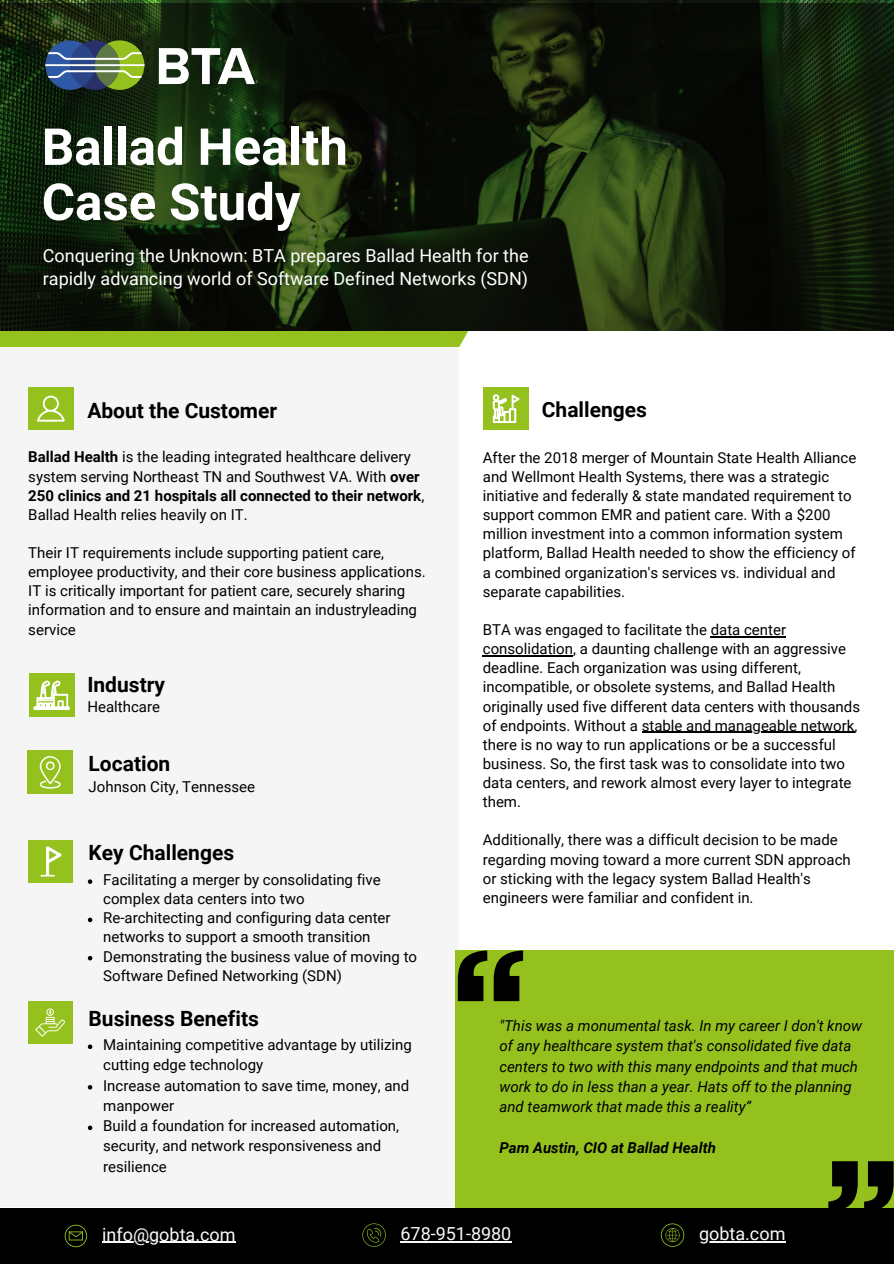
<style>
.page{position:relative;width:894px;height:1264px;background:#fff}
.page>*{position:absolute;margin:0;border:0;box-sizing:border-box;transform-origin:0 0}
.t1{font:700 51px/55.2px "Roboto";color:#fff}
.t2{font:700 21px "Roboto";color:#000}
.t3{font:18px/22.5px "Roboto";color:#fff}
.t4{font:18px "Roboto";color:#fafafa}
.t5{font:15px/19px "Roboto";color:#000}
.t6{font:italic 15px/20.2px "Roboto";color:#000}
.t7{font:italic 700 15px "Roboto";color:#000}
.s1{font-weight:700}
</style>
<div class="page">
<div style="left:0;top:347px;width:458px;height:859px;background:#f5f5f5"></div>
<div style="left:0;top:331px;width:468px;height:16px;background:#95c11f"></div>
<svg style="left:0;top:3px;width:893px;height:328px;background:#131f0b"></svg>
<div style="left:95px;top:40px;width:49px;height:50px;background:#95c11f;border-radius:50%"></div>
<div style="left:45px;top:40px;width:50px;height:50px;background:#2d59a6;border-radius:50%"></div>
<div style="left:70px;top:40px;width:50px;height:50px;background:#273069;border-radius:50%"></div>
<svg style="left:70px;top:44px;width:25px;height:42px"></svg>
<svg style="left:95px;top:44px;width:25px;height:42px"></svg>
<svg style="left:45px;top:52px;width:99px;height:26px"></svg>
<svg style="left:159px;top:48px;width:96px;height:36px"></svg>
<div style="left:456px;top:950px;width:437px;height:257px;background:#95c11f"></div>
<svg style="left:828px;top:1161px;width:65px;height:46px"></svg>
<svg style="left:457px;top:950px;width:66px;height:51px"></svg>
<div style="left:28px;top:387px;width:46px;height:43px;background:#95c11f"></div>
<svg style="left:37px;top:395px;width:28px;height:26px"></svg>
<div style="left:483px;top:387px;width:45px;height:43px;background:#95c11f"></div>
<svg style="left:493px;top:394px;width:26px;height:29px"></svg>
<div style="left:29px;top:673px;width:45px;height:43px;background:#95c11f"></div>
<svg style="left:34px;top:680px;width:35px;height:29px"></svg>
<div style="left:28px;top:750px;width:45px;height:43px;background:#95c11f"></div>
<svg style="left:40px;top:756px;width:21px;height:32px"></svg>
<div style="left:29px;top:840px;width:44px;height:42px;background:#95c11f"></div>
<svg style="left:41px;top:846px;width:20px;height:30px"></svg>
<div style="left:28px;top:1001px;width:44px;height:42px;background:#95c11f"></div>
<svg style="left:35px;top:1008px;width:30px;height:28px"></svg>
<hr style="left:710px;top:636px;width:75px;height:1px;background:#000">
<hr style="left:482px;top:655px;width:91px;height:1px;background:#000">
<hr style="left:641px;top:731px;width:213px;height:2px;background:#000">
<svg style="left:88px;top:879px;width:4px;height:4px"></svg>
<svg style="left:88px;top:917px;width:4px;height:5px"></svg>
<svg style="left:88px;top:956px;width:4px;height:4px"></svg>
<svg style="left:88px;top:1044px;width:4px;height:5px"></svg>
<svg style="left:88px;top:1085px;width:4px;height:4px"></svg>
<svg style="left:88px;top:1125px;width:4px;height:5px"></svg>
<div style="left:0;top:1207px;width:893px;height:56px;background:#000"></div>
<svg style="left:660px;top:1223px;width:24px;height:23px"></svg>
<svg style="left:362px;top:1223px;width:23px;height:23px"></svg>
<svg style="left:65px;top:1224px;width:22px;height:23px"></svg>
<hr style="left:699px;top:1241px;width:86px;height:1px;background:#fafafa">
<hr style="left:400px;top:1241px;width:111px;height:1px;background:#fafafa">
<hr style="left:102px;top:1241px;width:133px;height:1px;background:#fafafa">
<p class="t1" style="left:42px;top:120px;width:307px">Ballad Health<br>Case Study</p>
<p class="t3" style="left:43px;top:245px;width:487px">Conquering the Unknown: BTA prepares Ballad Health for the rapidly advancing world of Software Defined Networks (SDN)</p>
<p class="t2" style="left:87px;top:398px;width:191px">About the Customer</p>
<p class="t2" style="left:541px;top:397px;width:107px">Challenges</p>
<h3 class="t5" style="left:28px;top:448px;width:397px"><span class="s1">Ballad Health</span> is the leading integrated healthcare delivery system serving Northeast TN and Southwest VA. With <span class="s1">over 250 clinics and 21 hospitals all connected to their network</span>, Ballad Health relies heavily on IT.</h3>
<p class="t5" style="left:28px;top:543px;width:399px">Their IT requirements include supporting patient care, employee productivity, and their core business applications.<br>IT is critically important for patient care, securely sharing information and to ensure and maintain an industry-leading service</p>
<p class="t2" style="left:87px;top:672px;width:79px">Industry</p>
<p class="t5" style="left:87px;top:697px;width:74px">Healthcare</p>
<p class="t2" style="left:89px;top:752px;width:83px">Location</p>
<p class="t5" style="left:89px;top:777px;width:168px">Johnson City, Tennessee</p>
<p class="t2" style="left:89px;top:840px;width:147px">Key Challenges</p>
<p class="t5" style="left:103px;top:870px;width:279px">Facilitating a merger by consolidating five complex data centers into two</p>
<p class="t5" style="left:103px;top:908px;width:289px">Re-architecting and configuring data center networks to support a smooth transition</p>
<h2 class="t5" style="left:103px;top:946px;width:315px">Demonstrating the business value of moving to<br>Software Defined Networking (SDN)</h2>
<h2 class="t2" style="left:89px;top:1006px;width:172px">Business Benefits</h2>
<p class="t5" style="left:103px;top:1034px;width:310px;line-height:20.2px">Maintaining competitive advantage by utilizing cutting edge technology</p>
<p class="t5" style="left:103px;top:1075px;width:307px;line-height:20.2px">Increase automation to save time, money, and manpower</p>
<p class="t5" style="left:103px;top:1115px;width:297px;line-height:20.2px">Build a foundation for increased automation, security, and network responsiveness and resilience</p>
<p class="t5" style="left:482px;top:448px;width:375px">After the 2018 merger of Mountain State Health Alliance and Wellmont Health Systems, there was a strategic initiative and federally &amp; state mandated requirement to support common EMR and patient care. With a $200 million investment into a common information system platform, Ballad Health needed to show the efficiency of a combined organization's services vs. individual and separate capabilities.</p>
<p class="t5" style="left:482px;top:620px;width:378px">BTA was engaged to facilitate the data center consolidation, a daunting challenge with an aggressive deadline. Each organization was using different, incompatible, or obsolete systems, and Ballad Health originally used five different data centers with thousands of endpoints. Without a stable and manageable network,</p>
<p class="t5" style="left:482px;top:735px;width:370px">there is no way to run applications or be a successful business. So, the first task was to consolidate into two data centers, and rework almost every layer to integrate them.</p>
<p class="t5" style="left:482px;top:830px;width:369px">Additionally, there was a difficult decision to be made regarding moving toward a more current SDN approach or sticking with the legacy system Ballad Health's engineers were familiar and confident in.</p>
<p class="t6" style="left:499px;top:1015px;width:364px">"This was a monumental task. In my career I don't know of any healthcare system that's consolidated five data centers to two with this many endpoints and that much work to do in less than a year. Hats off to the planning and teamwork that made this a reality”</p>
<h1 class="t7" style="left:499px;top:1138px;width:218px">Pam Austin, CIO at Ballad Health</h1>
<p class="t4" style="left:102px;top:1223px;width:135px">info@gobta.com</p>
<h2 class="t4" style="left:400px;top:1223px;width:112px">678-951-8980</h2>
<h2 class="t4" style="left:699px;top:1223px;width:88px">gobta.com</h2>
</div>
